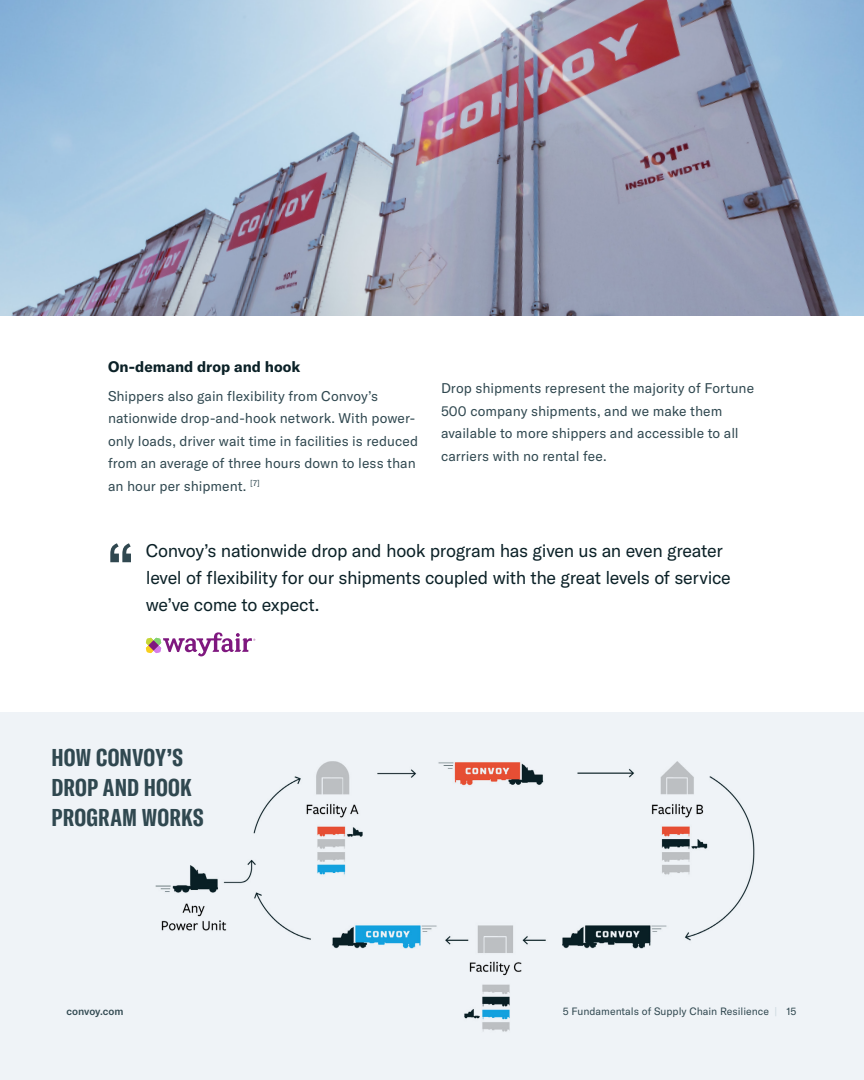
<style>
.page{position:relative;width:864px;height:1080px;background:#fff}
.page>*{position:absolute;margin:0;border:0;box-sizing:border-box;transform-origin:0 0}
.t1{font:73.5px "GT America";color:#304850}
.t2{font:700 extra-condensed 24px/30px "GT America";letter-spacing:.01em;color:#304850}
.t3{font:18px/27px "GT America";letter-spacing:-.02em;color:#0b2127}
.t4{font:700 15px "GT America";letter-spacing:.005em;color:#0b2127}
.t5{font:13.8px/22.5px "GT America";letter-spacing:.005em;color:#304850}
.t6{font:10.5px "GT America";color:#304850}
.t7{font:500 10.5px "GT America";color:#304850}
.s1{color:#cdd8df}
</style>
<div class="page">
<div style="left:0;top:713px;width:864px;height:367px;background:#eff3f7"></div>
<img style="left:155px;top:761px;width:600px;height:271px">
<img style="left:0;top:0;width:864px;height:315px">
<div style="left:438px;top:822px;width:127px;height:82px;background:#eff3f7"></div>
<svg style="left:146px;top:632px;width:109px;height:24px"></svg>
<p class="t4" style="left:108px;top:357px;width:194px">On-demand drop and hook</p>
<p class="t5" style="left:108px;top:385px;width:312px">Shippers also gain flexibility from Convoy’s nationwide drop-and-hook network. With power&shy;only loads, driver wait time in facilities is reduced from an average of three hours down to less than an hour per shipment. <sup>[7]</sup></p>
<p class="t5" style="left:441px;top:377px;width:315px">Drop shipments represent the majority of Fortune 500 company shipments, and we make them available to more shippers and accessible to all carriers with no rental fee.</p>
<h1 class="t1" style="left:105px;top:527px;width:32px">“</h1>
<h3 class="t3" style="left:146px;top:538px;width:587px">Convoy’s nationwide drop and hook program has given us an even greater level of flexibility for our shipments coupled with the great levels of service</h3>
<h3 class="t3" style="left:146px;top:592px;width:175px">we’ve come to expect.</h3>
<h2 class="t2" style="left:51px;top:742px;width:153px">HOW CONVOY’S<br>DROP AND HOOK<br>PROGRAM WORKS</h2>
<p class="t7" style="left:66px;top:1005px;width:58px">convoy.com</p>
<p class="t6" style="left:563px;top:1005px;width:235px">5 Fundamentals of Supply Chain Resilience <span class="s1">|</span> 15</p>
</div>
